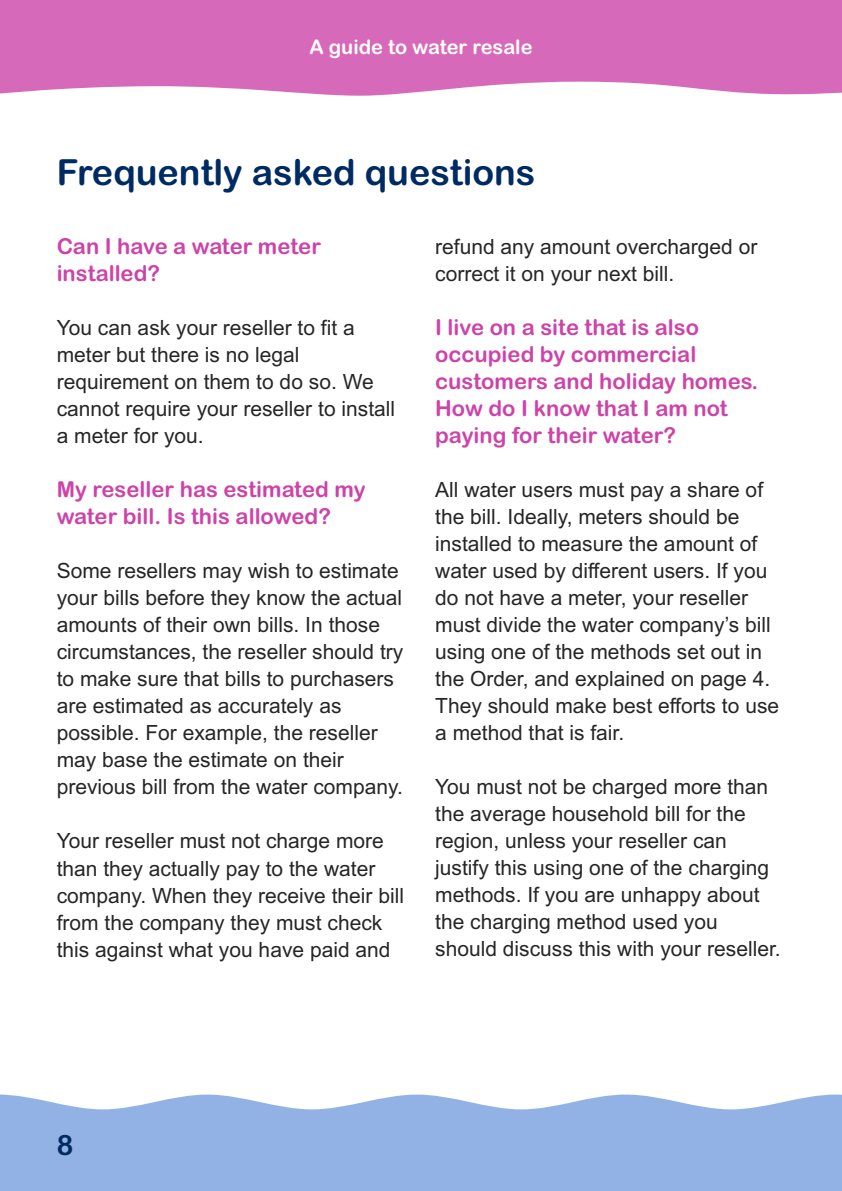
<style>
.page{position:relative;width:842px;height:1191px;background:#fff}
.page>*{position:absolute;margin:0;border:0;box-sizing:border-box;transform-origin:0 0}
.t1{font:36px "Arial Rounded MT Bold";color:#002b62}
.t2{font:28px "Arial Rounded MT Bold";color:#002b62}
.t3{font:22px/27px "Arial Rounded MT Bold";color:#ce43a8}
.t4{font:21px/27px "Arial";color:#272627}
.t5{font:20px "Arial Rounded MT Bold";color:#fff}
</style>
<div class="page">
<svg style="left:0;top:0;width:842px;height:96px;background:#d974bf"></svg>
<svg style="left:0;top:1094px;width:842px;height:97px;background:#9ab7e6"></svg>
<p class="t5" style="left:309px;top:36px;width:225px">A guide to water resale</p>
<h1 class="t1" style="left:57px;top:151px;width:480px">Frequently asked questions</h1>
<h2 class="t3" style="left:57px;top:233px;width:266px">Can I have a water meter installed?</h2>
<p class="t4" style="left:57px;top:314px;width:340px">You can ask your reseller to fit a meter but there is no legal requirement on them to do so. We cannot require your reseller to install a meter for you.</p>
<h2 class="t3" style="left:57px;top:476px;width:311px">My reseller has estimated my water bill. Is this allowed?</h2>
<p class="t4" style="left:57px;top:557px;width:348px">Some resellers may wish to estimate your bills before they know the actual amounts of their own bills. In those circumstances, the reseller should try to make sure that bills to purchasers are estimated as accurately as possible. For example, the reseller may base the estimate on their previous bill from the water company.</p>
<p class="t4" style="left:57px;top:827px;width:349px">Your reseller must not charge more than they actually pay to the water company. When they receive their bill from the company they must check this against what you have paid and</p>
<p class="t4" style="left:435px;top:233px;width:324px">refund any amount overcharged or correct it on your next bill.</p>
<h2 class="t3" style="left:435px;top:313px;width:325px">I live on a site that is also occupied by commercial customers and holiday homes.<br>How do I know that I am not paying for their water?</h2>
<p class="t4" style="left:435px;top:476px;width:345px">All water users must pay a share of the bill. Ideally, meters should be installed to measure the amount of water used by different users. If you do not have a meter, your reseller must divide the water company’s bill using one of the methods set out in the Order, and explained on page 4.<br>They should make best efforts to use a method that is fair.</p>
<p class="t4" style="left:435px;top:773px;width:347px">You must not be charged more than the average household bill for the region, unless your reseller can justify this using one of the charging methods. If you are unhappy about the charging method used you should discuss this with your reseller.</p>
<h2 class="t2" style="left:57px;top:1128px;width:18px">8</h2>
</div>
